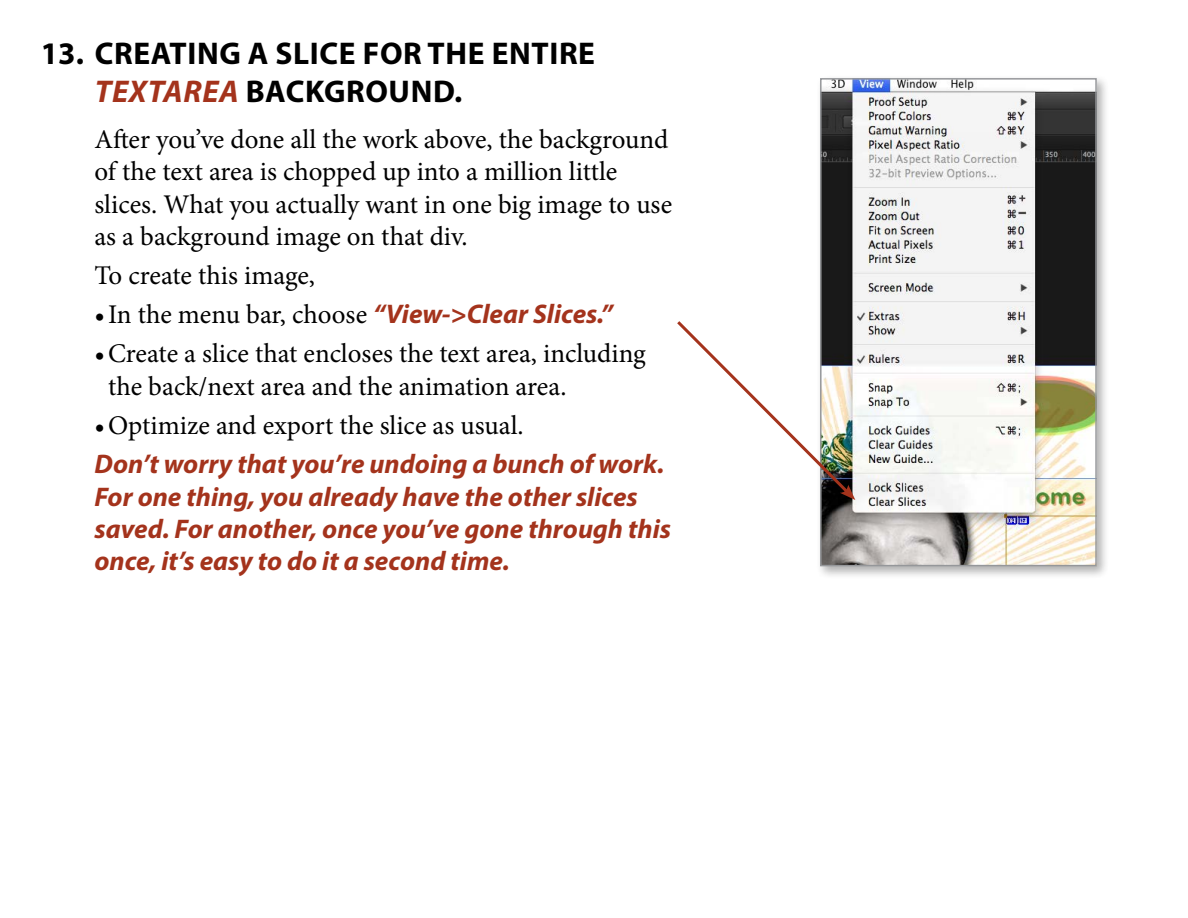
<style>
.page{position:relative;width:1188px;height:918px;background:#fff}
.page>*{position:absolute;margin:0;border:0;box-sizing:border-box;transform-origin:0 0}
.t1{font:700 31.5px/37.8px "Myriad Pro";letter-spacing:.02em;color:#000}
.t2{font:27px/32.4px "Minion Pro";letter-spacing:-.005em;color:#000}
.t3{font:italic 700 27px/32.4px "Myriad Pro";color:#a4331c}
.s1{font-style:italic;color:#a4331c}
.s2{font-family:"Myriad Pro";font-weight:700;font-style:italic;color:#a4331c}
</style>
<div class="page">
<div style="left:816px;top:74px;width:294px;height:506px;background:#000;opacity:.31"></div>
<img style="left:823px;top:81px;width:271px;height:482px">
<div style="left:820px;top:78px;width:277px;height:488px;border:2px solid #95979a"></div>
<svg style="left:677px;top:318px;width:178px;height:182px"></svg>
<p class="t1" style="left:95px;top:34px;width:502px;text-indent:-54px">13. CREATING A SLICE FOR THE ENTIRE <span class="s1">textarea</span> BACKGROUND.</p>
<p class="t2" style="left:94px;top:123px;width:579px">After you’ve done all the work above, the background of the text area is chopped up into a million little slices. What you actually want in one big image to use as a background image on that div.</p>
<p class="t2" style="left:94px;top:259px;width:222px">To create this image,</p>
<p class="t2" style="left:94px;top:299px;width:520px">•In the menu bar, choose <span class="s2">“View-&gt;Clear Slices.”</span></p>
<p class="t2" style="left:108px;top:338px;width:539px;text-indent:-14px">•Create a slice that encloses the text area, including the back/next area and the animation area.</p>
<p class="t2" style="left:94px;top:409px;width:431px">•Optimize and export the slice as usual.</p>
<p class="t3" style="left:94px;top:447px;width:578px">Don’t worry that you’re undoing a bunch of work.<br>For one thing, you already have the other slices saved. For another, once you’ve gone through this once, it’s easy to do it a second time.</p>
</div>
